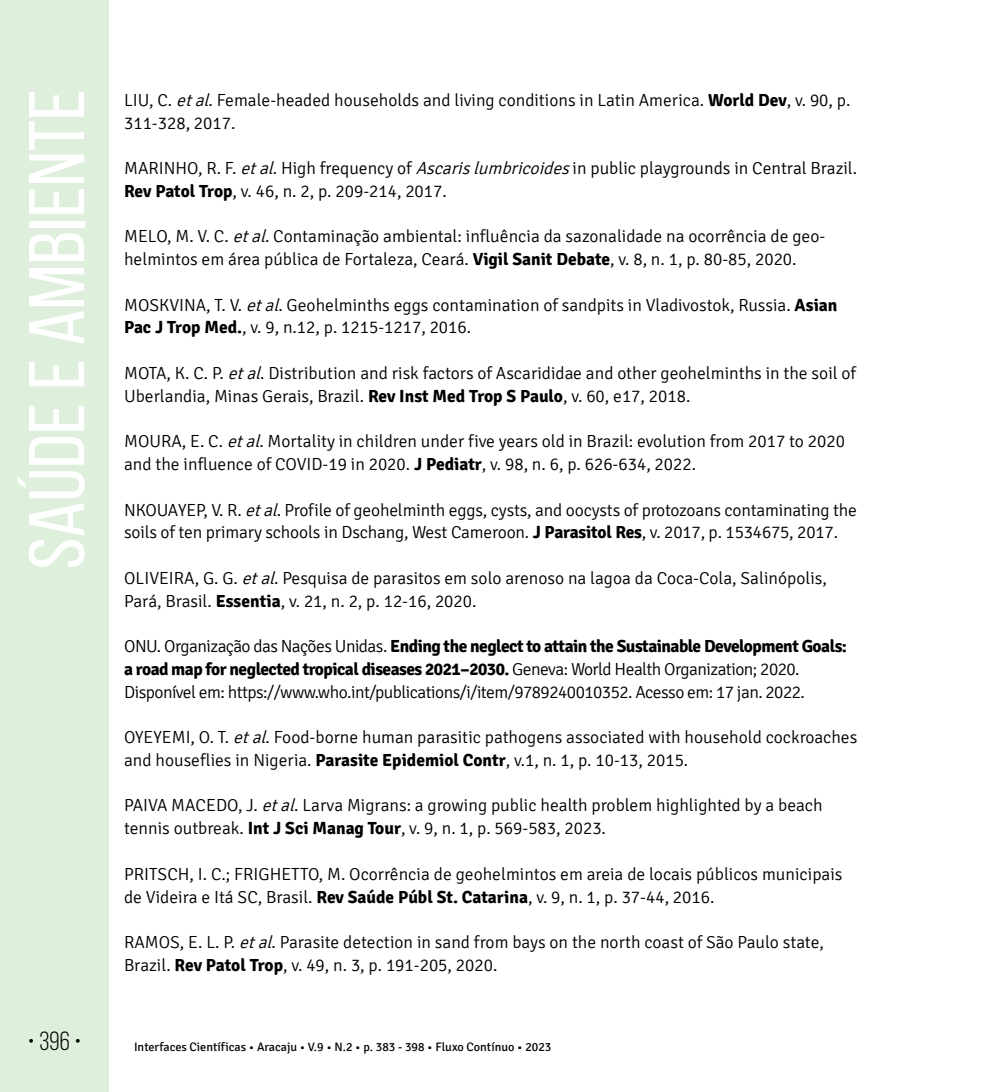
<style>
.page{position:relative;width:993px;height:1092px;background:#fff}
.page>*{position:absolute;margin:0;border:0;box-sizing:border-box;transform-origin:0 0}
.t1{font:78.75px "Bebas Neue";color:#fff;scale:1.09 1}
.t2{font:26.25px "Bebas Neue";color:#000}
.t3{font:300 17.5px/22.8px "Signika";color:#000}
.t4{font:300 17.5px/22.8px "Signika";letter-spacing:-.03em;color:#000}
.t5{font:12.25px "Signika";color:#000}
.s1{font-style:italic}
.s2{font-weight:700}
</style>
<div class="page">
<div style="left:0;top:0;width:109px;height:1091px;background:#deefdc"></div>
<h1 class="t1" style="left:14px;top:569px;width:442px;rotate:-90deg">Saúde e Ambiente</h1>
<p class="t3" style="left:124px;top:89px;width:727px">LIU, C. <span class="s1">etal</span>. Female-headed households and living conditions in Latin America. <span class="s2">World Dev</span>, v. 90, p.<br>311-328, 2017.</p>
<p class="t3" style="left:124px;top:157px;width:734px">MARINHO, R. F. <span class="s1">etal</span>. High frequency of <span class="s1">Ascarislumbricoides</span>in public playgrounds in Central Brazil.<br><span class="s2">Rev Patol Trop</span>, v. 46, n. 2, p. 209-214, 2017.</p>
<p class="t3" style="left:124px;top:225px;width:702px">MELO, M. V. C. <span class="s1">etal</span>. Contaminação ambiental: influência da sazonalidade na ocorrência de geo&shy;helmintos em área pública de Fortaleza, Ceará. <span class="s2">Vigil Sanit Debate</span>, v. 8, n. 1, p. 80-85, 2020.</p>
<p class="t3" style="left:124px;top:294px;width:714px">MOSKVINA, T. V. <span class="s1">etal</span>. Geohelminths eggs contamination of sandpits in Vladivostok, Russia. <span class="s2">Asian<br>Pac J Trop Med.</span>, v. 9, n.12, p. 1215-1217, 2016.</p>
<p class="t3" style="left:124px;top:362px;width:733px">MOTA, K. C. P. <span class="s1">etal</span>. Distribution and risk factors of Ascarididae and other geohelminths in the soil of<br>Uberlandia, Minas Gerais, Brazil. <span class="s2">Rev Inst Med Trop S Paulo</span>, v. 60, e17, 2018.</p>
<p class="t3" style="left:124px;top:430px;width:722px">MOURA, E. C. <span class="s1">etal</span>. Mortality in children under five years old in Brazil: evolution from 2017 to 2020 and the influence of COVID-19 in 2020. <span class="s2">J Pediatr</span>, v. 98, n. 6, p. 626-634, 2022.</p>
<p class="t3" style="left:124px;top:498px;width:734px">NKOUAYEP, V. R. <span class="s1">etal</span>. Profile of geohelminth eggs, cysts, and oocysts of protozoans contaminating the soils of ten primary schools in Dschang, West Cameroon. <span class="s2">J Parasitol Res</span>, v. 2017, p. 1534675, 2017.</p>
<p class="t3" style="left:124px;top:567px;width:704px">OLIVEIRA, G. G. <span class="s1">etal</span>. Pesquisa de parasitos em solo arenoso na lagoa da Coca-Cola, Salinópolis,<br>Pará, Brasil. <span class="s2">Essentia</span>, v. 21, n. 2, p. 12-16, 2020.</p>
<p class="t4" style="left:124px;top:635px;width:724px">ONU. Organização das Nações Unidas. <span class="s2">Ending the neglect to attain the Sustainable Development Goals: a road map for neglected tropical diseases 2021–2030.</span> Geneva: World Health Organization; 2020.<br>Disponível em: https://www.who.int/publications/i/item/9789240010352. Acesso em: 17 jan. 2022.</p>
<p class="t3" style="left:124px;top:726px;width:734px">OYEYEMI, O. T. <span class="s1">etal</span>. Food-borne human parasitic pathogens associated with household cockroaches and houseflies in Nigeria. <span class="s2">Parasite Epidemiol Contr</span>, v.1, n. 1, p. 10-13, 2015.</p>
<p class="t3" style="left:124px;top:794px;width:699px">PAIVA MACEDO, J. <span class="s1">etal</span>. Larva Migrans: a growing public health problem highlighted by a beach tennis outbreak. <span class="s2">Int J Sci Manag Tour</span>, v. 9, n. 1, p. 569-583, 2023.</p>
<p class="t3" style="left:124px;top:862px;width:719px">PRITSCH, I. C.; FRIGHETTO, M. Ocorrência de geohelmintos em areia de locais públicos municipais de Videira e Itá SC, Brasil. <span class="s2">Rev Saúde Públ St. Catarina</span>, v. 9, n. 1, p. 37-44, 2016.</p>
<p class="t3" style="left:124px;top:931px;width:701px">RAMOS, E. L. P. <span class="s1">etal</span>. Parasite detection in sand from bays on the north coast of São Paulo state,<br>Brazil. <span class="s2">Rev Patol Trop</span>, v. 49, n. 3, p. 191-205, 2020.</p>
<h2 class="t2" style="left:28px;top:1026px;width:55px">• 396 •</h2>
<p class="t5" style="left:134px;top:1040px;width:418px">Interfaces Científicas • Aracaju • V.9 • N.2 • p. 383 - 398 • Fluxo Contínuo • 2023</p>
</div>
